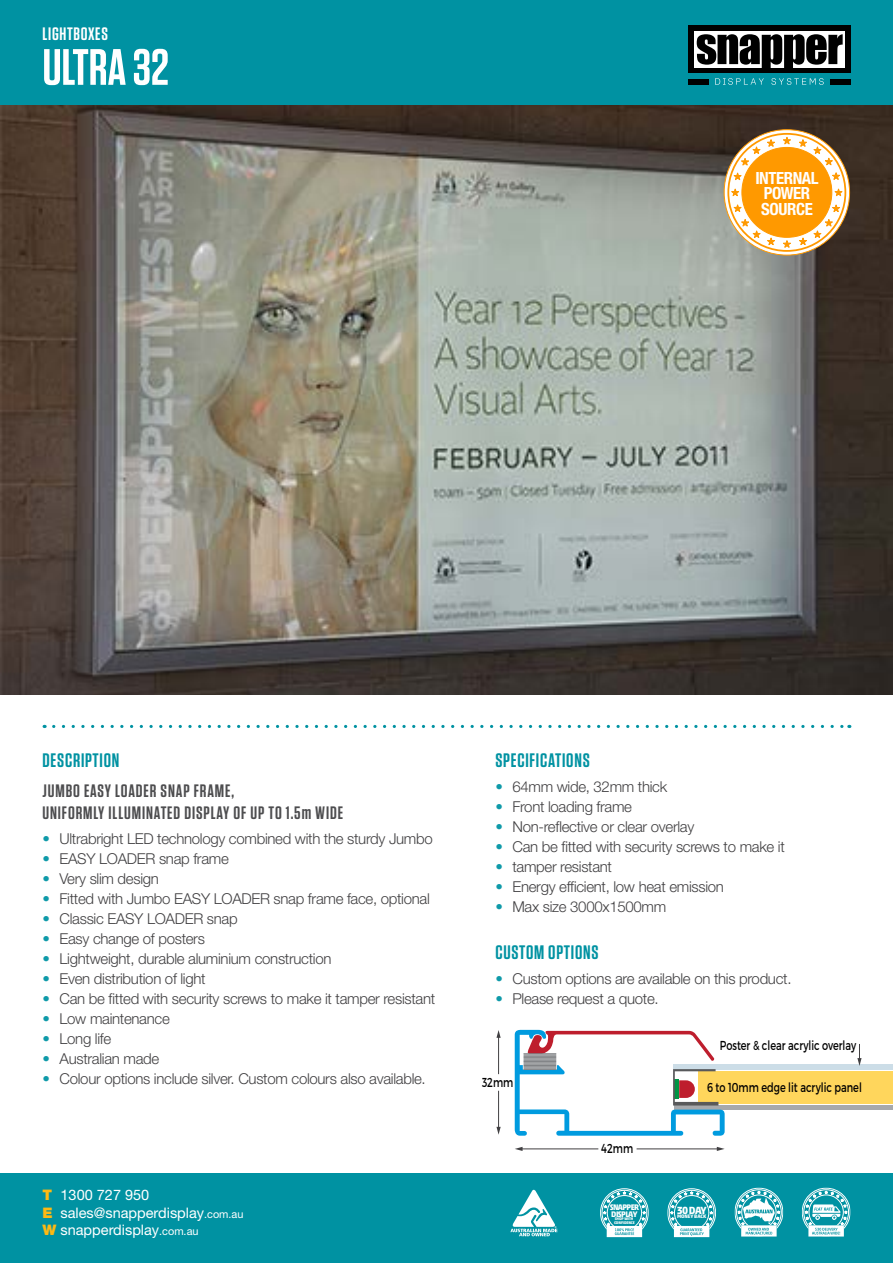
<style>
.page{position:relative;width:893px;height:1263px;background:#fff}
.page>*{position:absolute;margin:0;border:0;box-sizing:border-box;transform-origin:0 0}
.t1{font:600 51px "Tungsten";color:#fff}
.t2{font:600 19.5px "Tungsten";letter-spacing:.04em;color:#0092a2}
.t3{font:600 18px/21.6px "Tungsten";letter-spacing:.05em;color:#4d4d4f}
.t4{font:600 18px "Tungsten";letter-spacing:.04em;color:#fff}
.t5{font:700 condensed 16.8px/15.6px "Helvetica Neue LT Std";letter-spacing:-.025em;color:#fff;text-align:center}
.t6{font:300 15px "Helvetica Neue LT Std";letter-spacing:-.02em;color:#414042}
.t7{font:14.55px/17.4px "Helvetica Neue LT Std";color:#fff}
.t8{font:13.05px "Montserrat";color:#000;scale:.75 1}
.t9{font:700 10.5px "Akko W01";color:#fff}
.t10{font:700 8.25px/6.4px "Akko W01";letter-spacing:-.075em;color:#fff}
.t11{font:700 5.25px "Akko W01";letter-spacing:-.015em;color:#fff}
.t12{font:700 3.9px/3.4px "Akko W01";letter-spacing:-.015em;color:#fff}
.s1{color:#0f9aa9}
.s2{font-weight:900;color:#fdb913}
.s3{font-size:10.95px}
</style>
<div class="page">
<img style="left:0;top:104px;width:893px;height:591px">
<svg style="left:724px;top:130px;width:125px;height:125px"></svg>
<svg style="left:728px;top:134px;width:117px;height:117px"></svg>
<div style="left:727px;top:133px;width:119px;height:119px;border:2px solid #f90;border-radius:50%"></div>
<svg style="left:782px;top:137px;width:10px;height:8px"></svg>
<svg style="left:798px;top:139px;width:36px;height:27px"></svg>
<svg style="left:831px;top:172px;width:10px;height:8px"></svg>
<svg style="left:834px;top:188px;width:9px;height:9px"></svg>
<svg style="left:831px;top:204px;width:10px;height:9px"></svg>
<svg style="left:798px;top:219px;width:36px;height:27px"></svg>
<svg style="left:782px;top:240px;width:10px;height:8px"></svg>
<svg style="left:740px;top:219px;width:36px;height:27px"></svg>
<svg style="left:733px;top:204px;width:9px;height:9px"></svg>
<svg style="left:730px;top:188px;width:10px;height:9px"></svg>
<svg style="left:733px;top:172px;width:9px;height:9px"></svg>
<svg style="left:740px;top:139px;width:36px;height:27px"></svg>
<div style="left:742px;top:147px;width:90px;height:90px;background:#f90;border-radius:50%"></div>
<svg style="left:54px;top:725px;width:796px;height:3px"></svg>
<div style="left:0;top:1174px;width:893px;height:89px;background:#0092a2"></div>
<svg style="left:802px;top:1188px;width:48px;height:48px"></svg>
<svg style="left:667px;top:1188px;width:49px;height:49px"></svg>
<svg style="left:735px;top:1188px;width:48px;height:48px"></svg>
<svg style="left:600px;top:1188px;width:49px;height:49px"></svg>
<div style="left:0;top:0;width:893px;height:104px;background:#0092a2"></div>
<div style="left:688px;top:26px;width:162px;height:47px;background:#000"></div>
<div style="left:694px;top:31px;width:151px;height:36px;background:#fff"></div>
<div style="left:688px;top:79px;width:21px;height:5px;background:#000"></div>
<div style="left:829px;top:79px;width:21px;height:5px;background:#000"></div>
<svg style="left:697px;top:34px;width:146px;height:34px"></svg>
<svg style="left:771px;top:78px;width:53px;height:7px"></svg>
<svg style="left:715px;top:78px;width:49px;height:7px"></svg>
<svg style="left:510px;top:1189px;width:47px;height:47px"></svg>
<div style="left:698px;top:1071px;width:195px;height:33px;background:#ffd65c"></div>
<div style="left:675px;top:1105px;width:218px;height:5px;background:#a7a9ac"></div>
<div style="left:673px;top:1064px;width:220px;height:5px;background:#ccdde7"></div>
<svg style="left:515px;top:1030px;width:210px;height:106px"></svg>
<div style="left:524px;top:1054px;width:32px;height:15px;background:#a1a3a6"></div>
<hr style="left:523px;top:1059px;width:33px;height:1px;background:#808285">
<hr style="left:523px;top:1056px;width:33px;height:1px;background:#808285">
<hr style="left:523px;top:1055px;width:33px;height:1px;background:#808285">
<hr style="left:523px;top:1053px;width:33px;height:1px;background:#808285">
<hr style="left:523px;top:1065px;width:33px;height:1px;background:#808285">
<hr style="left:523px;top:1062px;width:33px;height:1px;background:#808285">
<hr style="left:523px;top:1061px;width:33px;height:1px;background:#808285">
<hr style="left:523px;top:1060px;width:33px;height:1px;background:#808285">
<hr style="left:523px;top:1057px;width:33px;height:1px;background:#808285">
<hr style="left:523px;top:1069px;width:33px;height:1px;background:#808285">
<hr style="left:523px;top:1068px;width:33px;height:1px;background:#808285">
<hr style="left:523px;top:1066px;width:33px;height:1px;background:#808285">
<hr style="left:523px;top:1064px;width:33px;height:1px;background:#808285">
<hr style="left:521px;top:1148px;width:77px;height:1px;background:#414042">
<svg style="left:515px;top:1147px;width:8px;height:4px"></svg>
<hr style="left:637px;top:1148px;width:81px;height:1px;background:#414042">
<svg style="left:717px;top:1147px;width:8px;height:4px"></svg>
<hr style="left:498px;top:1091px;width:1px;height:37px;background:#414042">
<svg style="left:496px;top:1127px;width:5px;height:8px"></svg>
<svg style="left:857px;top:1044px;width:5px;height:22px"></svg>
<hr style="left:498px;top:1036px;width:1px;height:38px;background:#414042">
<svg style="left:496px;top:1030px;width:5px;height:8px"></svg>
<p class="t4" style="left:43px;top:24px;width:67px">LIGHTBOXES</p>
<h1 class="t1" style="left:43px;top:40px;width:128px">ULTRA 32</h1>
<p class="t5" style="left:755px;top:170px;width:65px">INTERNAL<br>POWER<br>SOURCE</p>
<h2 class="t2" style="left:43px;top:750px;width:78px">DESCRIPTION</h2>
<p class="t3" style="left:43px;top:781px;width:302px">JUMBO EASY LOADER SNAP FRAME,<br>UNIFORMLY ILLUMINATED DISPLAY OF UP TO 1.5m WIDE</p>
<p class="t6" style="left:43px;top:829px;width:392px"><span class="s1">•</span> Ultrabright LED technology combined with the sturdy Jumbo</p>
<p class="t6" style="left:43px;top:849px;width:188px"><span class="s1">•</span> EASY LOADER snap frame</p>
<p class="t6" style="left:43px;top:869px;width:118px"><span class="s1">•</span> Very slim design</p>
<p class="t6" style="left:43px;top:889px;width:389px"><span class="s1">•</span> Fitted with Jumbo EASY LOADER snap frame face, optional</p>
<p class="t6" style="left:43px;top:909px;width:197px"><span class="s1">•</span> Classic EASY LOADER snap</p>
<p class="t6" style="left:43px;top:929px;width:164px"><span class="s1">•</span> Easy change of posters</p>
<p class="t6" style="left:43px;top:949px;width:290px"><span class="s1">•</span> Lightweight, durable aluminium construction</p>
<p class="t6" style="left:43px;top:969px;width:165px"><span class="s1">•</span> Even distribution of light</p>
<p class="t6" style="left:43px;top:989px;width:394px"><span class="s1">•</span> Can be fitted with security screws to make it tamper resistant</p>
<p class="t6" style="left:43px;top:1009px;width:129px"><span class="s1">•</span> Low maintenance</p>
<p class="t6" style="left:43px;top:1029px;width:70px"><span class="s1">•</span> Long life</p>
<p class="t6" style="left:43px;top:1049px;width:118px"><span class="s1">•</span> Australian made</p>
<p class="t6" style="left:43px;top:1069px;width:385px"><span class="s1">•</span> Colour options include silver. Custom colours also available.</p>
<p class="t7" style="left:43px;top:1186px;width:203px"><span class="s2">T</span> 1300 727 950<br><span class="s2">E</span> sales@snapperdisplay<span class="s3">.com.au<br></span><span class="s2">W</span> snapperdisplay<span class="s3">.com.au</span></p>
<h2 class="t2" style="left:495px;top:750px;width:96px">SPECIFICATIONS</h2>
<p class="t6" style="left:495px;top:777px;width:173px"><span class="s1">•</span> 64mm wide, 32mm thick</p>
<p class="t6" style="left:495px;top:797px;width:138px"><span class="s1">•</span> Front loading frame</p>
<p class="t6" style="left:495px;top:817px;width:200px"><span class="s1">•</span> Non-reflective or clear overlay</p>
<p class="t6" style="left:495px;top:837px;width:291px"><span class="s1">•</span> Can be fitted with security screws to make it</p>
<p class="t6" style="left:495px;top:857px;width:118px"><span class="s1">•</span> tamper resistant</p>
<p class="t6" style="left:495px;top:877px;width:230px"><span class="s1">•</span> Energy efficient, low heat emission</p>
<p class="t6" style="left:495px;top:897px;width:172px"><span class="s1">•</span> Max size 3000x1500mm</p>
<h2 class="t2" style="left:495px;top:942px;width:105px">CUSTOM OPTIONS</h2>
<p class="t6" style="left:495px;top:969px;width:298px"><span class="s1">•</span> Custom options are available on this product.</p>
<p class="t6" style="left:495px;top:989px;width:165px"><span class="s1">•</span> Please request a quote.</p>
<p class="t8" style="left:482px;top:1075px;width:43px">32mm</p>
<p class="t8" style="left:601px;top:1140px;width:44px">42mm</p>
<p class="t10" style="left:610px;top:1204px;width:31px">SNAPPER<br>DISPLAY</p>
<p class="t12" style="left:614px;top:1217px;width:22px">SHOP WITH<br>CONFIDENCE</p>
<p class="t8" style="left:720px;top:1037px;width:183px">Poster &amp; clear acrylic overlay</p>
<p class="t8" style="left:707px;top:1079px;width:208px">6 to 10mm edge lit acrylic panel</p>
<p class="t9" style="left:677px;top:1203px;width:31px">30 DAY</p>
<p class="t11" style="left:677px;top:1213px;width:31px">MONEY BACK</p>
</div>
